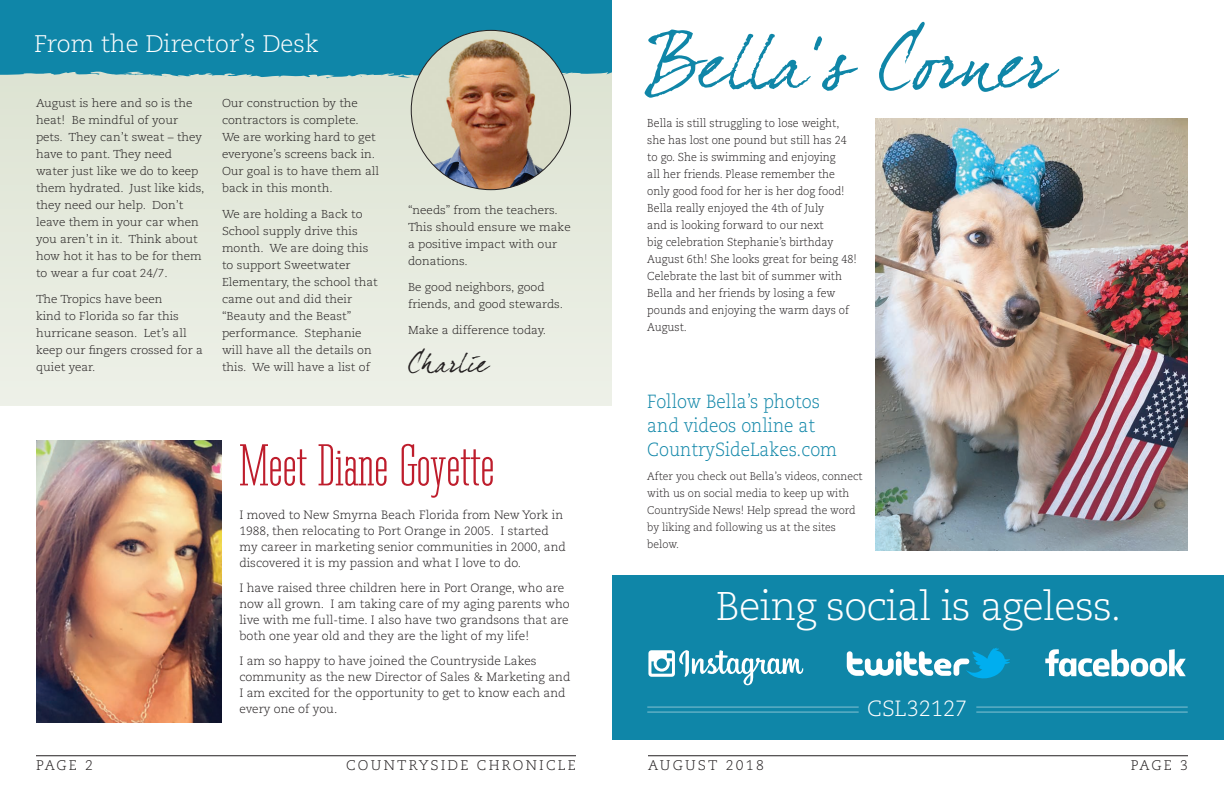
<style>
.page{position:relative;width:1224px;height:792px;background:#fff}
.page>*{position:absolute;margin:0;border:0;box-sizing:border-box;transform-origin:0 0}
.t1{font:71.8px "Dear Joefour";letter-spacing:-.015em;color:#0f86a8}
.Head_1{font:57px "Cg Tower Cd";color:#be1d2c}
.Body_Text_2{font:300 40px "Caecilia";letter-spacing:-.02em;color:#fff}
.Body_Text_2-2{font:26px "Dear Joefour";letter-spacing:.045em;color:#231f20}
.t2{font:300 24px "Caecilia";color:#fff}
.Body_Text_2-3{font:300 22px "Caecilia";color:#fff}
.Body_Text_2-4{font:300 19px/24px "Caecilia";color:#0f86a8;scale:.91 1}
.t3{font:300 14px "Caecilia";letter-spacing:.16em;color:#231f20}
.Body_Text_2-5{font:300 12px/16px "Caecilia";color:#231f20}
.Body_Text_2-6{font:300 11.5px/17px "Caecilia";color:#231f20}
.Body_Text_2-7{font:300 11.5px/17px "Caecilia";color:#231f20;scale:.94 1}
.Body_Text_2-8{font:300 11px/17px "Caecilia";color:#231f20;scale:.96 1}
</style>
<div class="page">
<hr style="left:648px;top:756px;width:540px;height:1px;background:#231f20">
<hr style="left:36px;top:756px;width:540px;height:1px;background:#231f20">
<div style="left:0;top:0;width:612px;height:740px;background:#e6eade"></div>
<div style="left:0;top:407px;width:612px;height:333px;background:#fff"></div>
<div style="left:0;top:0;width:612px;height:78px;background:#0f86a8"></div>
<svg style="left:360px;top:75px;width:6px;height:2px"></svg>
<img style="left:411px;top:30px;width:160px;height:160px;border-radius:80px">
<div style="left:612px;top:575px;width:612px;height:165px;background:#0f86a8"></div>
<svg style="left:648px;top:650px;width:155px;height:35px"></svg>
<svg style="left:847px;top:647px;width:163px;height:32px"></svg>
<svg style="left:1045px;top:649px;width:141px;height:28px"></svg>
<hr style="left:976px;top:712px;width:212px;height:1px;background:#fff">
<hr style="left:976px;top:707px;width:212px;height:1px;background:#fff">
<hr style="left:647px;top:712px;width:212px;height:1px;background:#fff">
<hr style="left:647px;top:707px;width:212px;height:1px;background:#fff">
<img style="left:876px;top:119px;width:312px;height:431px">
<img style="left:36px;top:441px;width:186px;height:281px">
<p class="t2" style="left:34px;top:30px;width:286px">From the Director’s Desk</p>
<p class="Body_Text_2-6" style="left:36px;top:95px;width:170px">August is here and so is the heat! Be mindful of your pets. They can’t sweat – they have to pant. They need water just like we do to keep them hydrated. Just like kids, they need our help. Don’t leave them in your car when you aren’t in it. Think about how hot it has to be for them to wear a fur coat 24/7.</p>
<p class="Body_Text_2-6" style="left:36px;top:291px;width:168px">The Tropics have been<br>kind to Florida so far this hurricane season. Let’s all keep our fingers crossed for a quiet year.</p>
<p class="Body_Text_2-6" style="left:222px;top:95px;width:159px">Our construction by the contractors is complete.<br>We are working hard to get everyone’s screens back in.<br>Our goal is to have them all back in this month.</p>
<p class="Body_Text_2-6" style="left:222px;top:206px;width:157px">We are holding a Back to<br>School supply drive this month. We are doing this to support Sweetwater<br>Elementary, the school that came out and did their “Beauty and the Beast” performance. Stephanie will have all the details on this. We will have a list of</p>
<p class="Body_Text_2-6" style="left:408px;top:202px;width:164px">“needs” from the teachers.<br>This should ensure we make a positive impact with our donations.</p>
<p class="Body_Text_2-6" style="left:408px;top:279px;width:157px">Be good neighbors, good friends, and good stewards.</p>
<p class="Body_Text_2-6" style="left:408px;top:322px;width:140px">Make a difference today.</p>
<p class="Body_Text_2-2" style="left:408px;top:348px;width:81px">Charlie</p>
<p class="Head_1" style="left:239px;top:432px;width:257px">Meet Diane Goyette</p>
<p class="Body_Text_2-5" style="left:239px;top:508px;width:328px">I moved to New Smyrna Beach Florida from New York in 1988, then relocating to Port Orange in 2005. I started my career in marketing senior communities in 2000, and discovered it is my passion and what I love to do.</p>
<p class="Body_Text_2-5" style="left:239px;top:581px;width:332px">I have raised three children here in Port Orange, who are now all grown. I am taking care of my aging parents who live with me full-time. I also have two grandsons that are both one year old and they are the light of my life!</p>
<p class="Body_Text_2-5" style="left:239px;top:654px;width:333px">I am so happy to have joined the Countryside Lakes community as the new Director of Sales &amp; Marketing and I am excited for the opportunity to get to know each and every one of you.</p>
<p class="t1" style="left:647px;top:21px;width:406px">Bella’s Corner</p>
<p class="Body_Text_2-7" style="left:647px;top:115px;width:224px">Bella is still struggling to lose weight, she has lost one pound but still has 24 to go. She is swimming and enjoying<br>all her friends. Please remember the only good food for her is her dog food!<br>Bella really enjoyed the 4th of July<br>and is looking forward to our next<br>big celebration Stephanie’s birthday August 6th! She looks great for being 48!<br>Celebrate the last bit of summer with Bella and her friends by losing a few pounds and enjoying the warm days of August.</p>
<p class="Body_Text_2-4" style="left:647px;top:390px;width:210px">Follow Bella’s photos and videos online at<br>CountrySideLakes.com</p>
<p class="Body_Text_2-8" style="left:647px;top:468px;width:226px">After you check out Bella’s videos, connect with us on social media to keep up with<br>CountrySide News! Help spread the word by liking and following us at the sites below.</p>
<p class="Body_Text_2" style="left:716px;top:584px;width:407px">Being social is ageless.</p>
<p class="Body_Text_2-3" style="left:867px;top:696px;width:102px">CSL32127</p>
<p class="t3" style="left:36px;top:758px;width:59px">PAGE 2</p>
<p class="t3" style="left:346px;top:758px;width:231px">COUNTRYSIDE CHRONICLE</p>
<p class="t3" style="left:648px;top:758px;width:117px">AUGUST 2018</p>
<p class="t3" style="left:1131px;top:758px;width:59px">PAGE 3</p>
</div>
